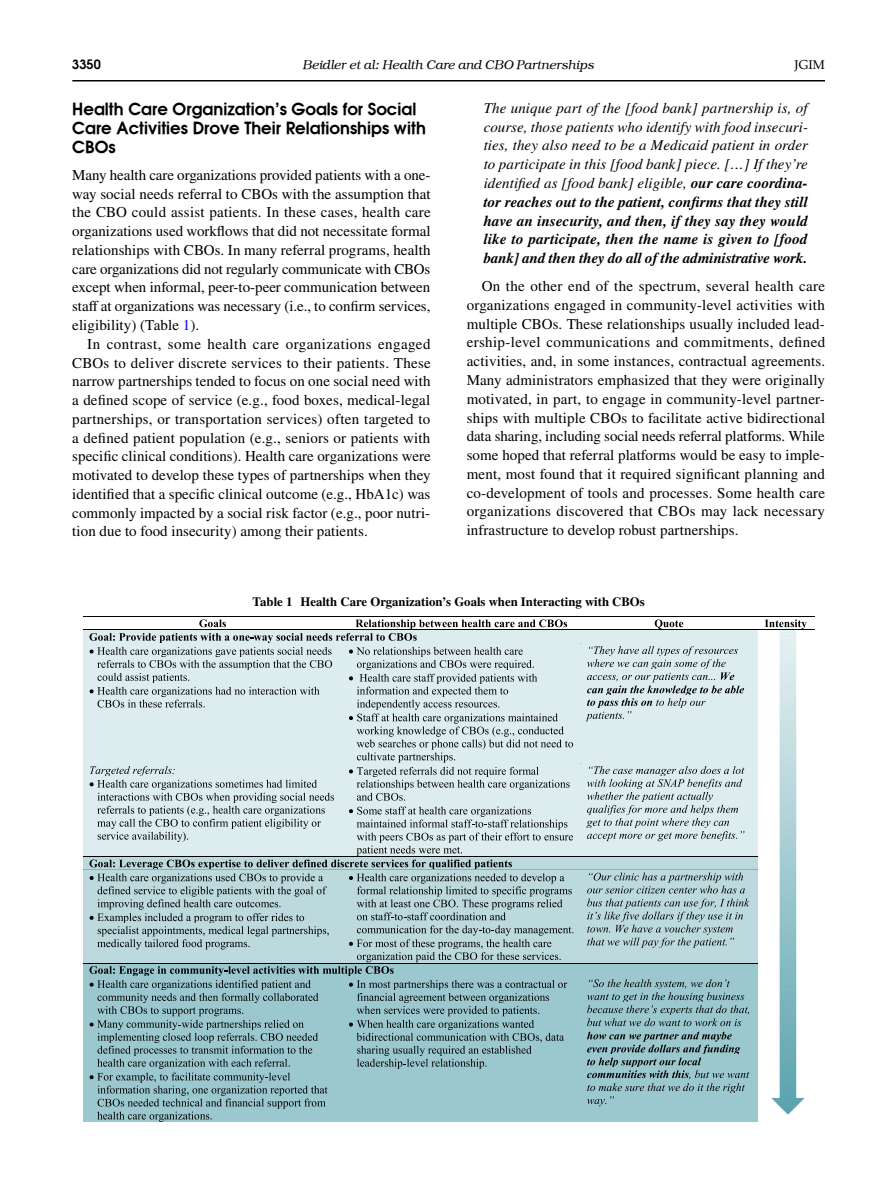
<style>
.page{position:relative;width:893px;height:1187px;background:#fff}
.page>*{position:absolute;margin:0;border:0;box-sizing:border-box;transform-origin:0 0}
.t1{font:16.5px/18.8px "Avant Garde Unic Demi";color:#000}
.t2{font:15px/18.8px "STIX";letter-spacing:.005em;color:#000;text-align:justify}
.t3{font:italic 15px/18.8px "STIX";letter-spacing:.005em;color:#000;text-align:justify}
.t4{font:700 12.75px "STIX";color:#000}
.t5{font:12.75px "Bookman Unic Light Italic 2";color:#000}
.t6{font:12.75px "Avant Garde Unic Demi 2";color:#000}
.t7{font:12.75px "Palatino Unic";color:#000}
.s1{color:#00f}
.s2{font-weight:700}
</style>
<div class="page">
<hr style="left:72px;top:80px;width:753px;height:1px;background:#000">
<img style="left:771px;top:630px;width:34px;height:484px">
<svg style="left:655px;top:619px;width:28px;height:10px"></svg>
<svg style="left:765px;top:619px;width:42px;height:10px"></svg>
<hr style="left:83px;top:616px;width:259px;height:1px;background:#000">
<hr style="left:343px;top:616px;width:238px;height:1px;background:#000">
<hr style="left:581px;top:616px;width:176px;height:1px;background:#000">
<hr style="left:758px;top:616px;width:56px;height:1px;background:#000">
<div style="left:89px;top:630px;width:662px;height:13px;background:#ddecee"></div>
<hr style="left:83px;top:629px;width:259px;height:1px;background:#000">
<hr style="left:343px;top:629px;width:238px;height:1px;background:#000">
<hr style="left:581px;top:629px;width:176px;height:1px;background:#000">
<hr style="left:758px;top:629px;width:56px;height:1px;background:#000">
<div style="left:83px;top:643px;width:259px;height:120px;background:#ddecee"></div>
<div style="left:342px;top:643px;width:239px;height:120px;background:#ddecee"></div>
<div style="left:581px;top:643px;width:176px;height:120px;background:#ddecee"></div>
<svg style="left:586px;top:646px;width:158px;height:75px"></svg>
<div style="left:83px;top:763px;width:259px;height:93px;background:#ddecee"></div>
<div style="left:342px;top:763px;width:239px;height:93px;background:#ddecee"></div>
<div style="left:581px;top:763px;width:176px;height:93px;background:#ddecee"></div>
<svg style="left:586px;top:766px;width:158px;height:75px"></svg>
<div style="left:89px;top:856px;width:662px;height:13px;background:#bcd9de"></div>
<hr style="left:83px;top:856px;width:259px;height:1px;background:#000">
<hr style="left:343px;top:856px;width:238px;height:1px;background:#000">
<hr style="left:581px;top:856px;width:176px;height:1px;background:#000">
<div style="left:83px;top:870px;width:259px;height:92px;background:#bcd9de"></div>
<div style="left:342px;top:870px;width:239px;height:92px;background:#bcd9de"></div>
<div style="left:581px;top:870px;width:176px;height:92px;background:#bcd9de"></div>
<hr style="left:83px;top:869px;width:259px;height:1px;background:#bcd9de">
<hr style="left:343px;top:869px;width:238px;height:1px;background:#bcd9de">
<svg style="left:587px;top:872px;width:162px;height:75px"></svg>
<hr style="left:581px;top:869px;width:176px;height:1px;background:#bcd9de">
<div style="left:89px;top:963px;width:662px;height:13px;background:#9bc7ce"></div>
<hr style="left:83px;top:962px;width:259px;height:1px;background:#000">
<hr style="left:343px;top:962px;width:238px;height:1px;background:#000">
<hr style="left:581px;top:962px;width:176px;height:1px;background:#000">
<div style="left:83px;top:976px;width:259px;height:145px;background:#9bc7ce"></div>
<div style="left:342px;top:976px;width:239px;height:145px;background:#9bc7ce"></div>
<div style="left:581px;top:976px;width:176px;height:145px;background:#9bc7ce"></div>
<svg style="left:89px;top:616px;width:484px;height:505px"></svg>
<hr style="left:343px;top:976px;width:238px;height:1px;background:#9bc7ce">
<svg style="left:587px;top:979px;width:162px;height:127px"></svg>
<p class="t6" style="left:72px;top:56px;width:30px">3350</p>
<p class="t5" style="left:303px;top:55px;width:293px">Beidler et al: Health Care and CBO Partnerships</p>
<p class="t7" style="left:794px;top:55px;width:32px">JGIM</p>
<p class="t1" style="left:72px;top:100px;width:355px">Health Care Organization’s Goals for Social<br>Care Activities Drove Their Relationships with<br>CBOs</p>
<p class="t2" style="left:72px;top:166px;width:360px">Many health care organizations provided patients with a one&shy;way social needs referral to CBOs with the assumption that the CBO could assist patients. In these cases, health care organizations used workflows that did not necessitate formal relationships with CBOs. In many referral programs, health care organizations did not regularly communicate with CBOs except when informal, peer-to-peer communication between staff at organizations was necessary (i.e., to confirm services, eligibility) (Table <span class="s1">1</span>).</p>
<p class="t2" style="left:72px;top:335px;width:360px;text-indent:15px">In contrast, some health care organizations engaged CBOs to deliver discrete services to their patients. These narrow partnerships tended to focus on one social need with a defined scope of service (e.g., food boxes, medical-legal partnerships, or transportation services) often targeted to a defined patient population (e.g., seniors or patients with specific clinical conditions). Health care organizations were motivated to develop these types of partnerships when they identified that a specific clinical outcome (e.g., HbA1c) was commonly impacted by a social risk factor (e.g., poor nutri&shy;tion due to food insecurity) among their patients.</p>
<p class="t3" style="left:484px;top:98px;width:326px">The unique part of the [food bank] partnership is, of course, those patients who identify with food insecuri&shy;ties, they also need to be a Medicaid patient in order to participate in this [food bank] piece. […] If they’re identified as [food bank] eligible, <span class="s2">our care coordina&shy;tor reaches out to the patient, confirms that they still have an insecurity, and then, if they say they would like to participate, then the name is given to [food bank] and then they do all of the administrative work.</span></p>
<p class="t2" style="left:467px;top:278px;width:360px;text-indent:15px">On the other end of the spectrum, several health care organizations engaged in community-level activities with multiple CBOs. These relationships usually included lead&shy;ership-level communications and commitments, defined activities, and, in some instances, contractual agreements.<br>Many administrators emphasized that they were originally motivated, in part, to engage in community-level partner&shy;ships with multiple CBOs to facilitate active bidirectional data sharing, including social needs referral platforms. While some hoped that referral platforms would be easy to imple&shy;ment, most found that it required significant planning and co-development of tools and processes. Some health care organizations discovered that CBOs may lack necessary infrastructure to develop robust partnerships.</p>
<p class="t4" style="left:252px;top:594px;width:394px">Table 1 Health Care Organization’s Goals when Interacting with CBOs</p>
</div>
